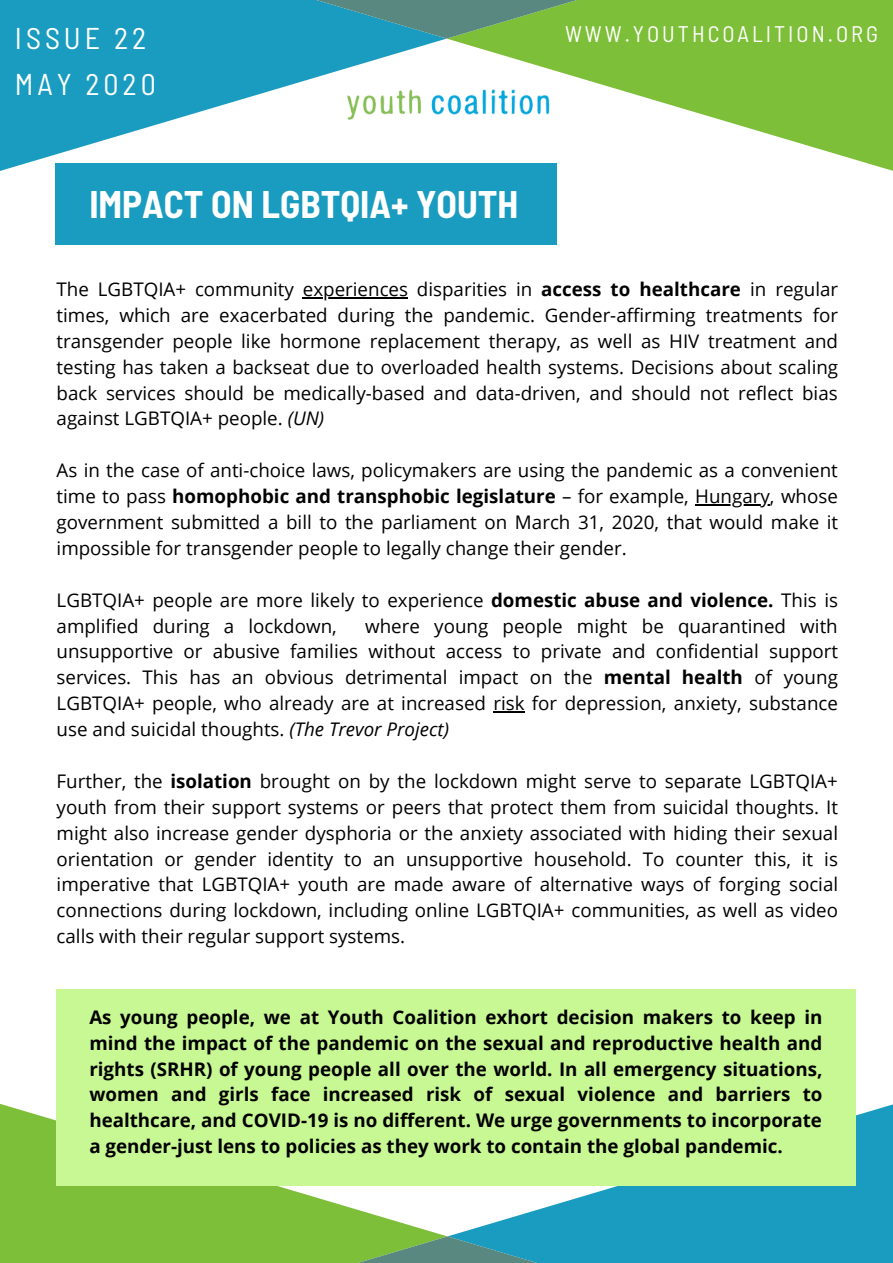
<style>
.page{position:relative;width:893px;height:1263px;background:#fff}
.page>*{position:absolute;margin:0;border:0;box-sizing:border-box;transform-origin:0 0}
.t1{font:700 semi-condensed 37.5px "Barlow";color:#fff}
.t2{font:semi-condensed 30px/46.1px "Barlow";letter-spacing:.13em;color:#fff}
.t3{font:semi-condensed 22.5px "Barlow";letter-spacing:.13em;color:#fff}
.t4{font:18.75px/25.9px "Open Sans";color:#000;text-align:justify}
.t5{font:700 18.75px/25.9px "Open Sans";color:#000;text-align:justify}
.s1{font-weight:700}
.s2{font-style:italic}
</style>
<div class="page">
<div style="left:56px;top:163px;width:501px;height:81px;background:#199cc0"></div>
<svg style="left:0;top:0;width:445px;height:204px;fill:#199cc0"></svg>
<svg style="left:448px;top:0;width:445px;height:171px;fill:#7ebf39"></svg>
<svg style="left:233px;top:0;width:427px;height:39px;background:#4fa27d"></svg>
<svg style="left:449px;top:1070px;width:444px;height:193px;fill:#199cc0"></svg>
<svg style="left:0;top:1070px;width:446px;height:193px;fill:#7ebf39"></svg>
<svg style="left:232px;top:1236px;width:430px;height:27px;background:#4ea67d"></svg>
<img style="left:338px;top:89px;width:219px;height:33px">
<hr style="left:303px;top:297px;width:105px;height:2px;background:#000">
<hr style="left:695px;top:504px;width:75px;height:2px;background:#000">
<hr style="left:493px;top:711px;width:31px;height:2px;background:#000">
<div style="left:57px;top:989px;width:798px;height:197px;background:#c7f893"></div>
<h2 class="t2" style="left:15px;top:14px;width:142px">ISSUE 22<br>MAY 2020</h2>
<p class="t3" style="left:565px;top:20px;width:314px">WWW.YOUTHCOALITION.ORG</p>
<h1 class="t1" style="left:89px;top:181px;width:430px">IMPACT ON LGBTQIA+ YOUTH</h1>
<p class="t4" style="left:57px;top:276px;width:783px">The LGBTQIA+ community experiences disparities in <span class="s1">access to healthcare</span> in regular times, which are exacerbated during the pandemic. Gender-affirming treatments for transgender people like hormone replacement therapy, as well as HIV treatment and testing has taken a backseat due to overloaded health systems. Decisions about scaling back services should be medically-based and data-driven, and should not reflect bias against LGBTQIA+ people. <span class="s2">(UN)</span></p>
<p class="t4" style="left:57px;top:457px;width:783px">As in the case of anti-choice laws, policymakers are using the pandemic as a convenient time to pass <span class="s1">homophobic and transphobic legislature</span> – for example, Hungary, whose government submitted a bill to the parliament on March 31, 2020, that would make it impossible for transgender people to legally change their gender.</p>
<p class="t4" style="left:57px;top:586px;width:783px">LGBTQIA+ people are more likely to experience <span class="s1">domestic abuse and violence.</span> This is amplified during a lockdown,</p>
<p class="t4" style="left:57px;top:612px;width:783px;text-indent:308px">where young people might be quarantined with unsupportive or abusive families without access to private and confidential support services. This has an obvious detrimental impact on the <span class="s1">mental health</span> of young LGBTQIA+ people, who already are at increased risk for depression, anxiety, substance use and suicidal thoughts. <span class="s2">(The Trevor Project)</span></p>
<p class="t4" style="left:57px;top:768px;width:783px">Further, the <span class="s1">isolation</span> brought on by the lockdown might serve to separate LGBTQIA+ youth from their support systems or peers that protect them from suicidal thoughts. It might also increase gender dysphoria or the anxiety associated with hiding their sexual orientation or gender identity to an unsupportive household. To counter this, it is imperative that LGBTQIA+ youth are made aware of alternative ways of forging social connections during lockdown, including online LGBTQIA+ communities, as well as video calls with their regular support systems.</p>
<p class="t5" style="left:89px;top:1003px;width:734px">As young people, we at Youth Coalition exhort decision makers to keep in mind the impact of the pandemic on the sexual and reproductive health and rights (SRHR) of young people all over the world. In all emergency situations, women and girls face increased risk of sexual violence and barriers to healthcare, and COVID-19 is no different. We urge governments to incorporate a gender-just lens to policies as they work to contain the global pandemic.</p>
</div>
